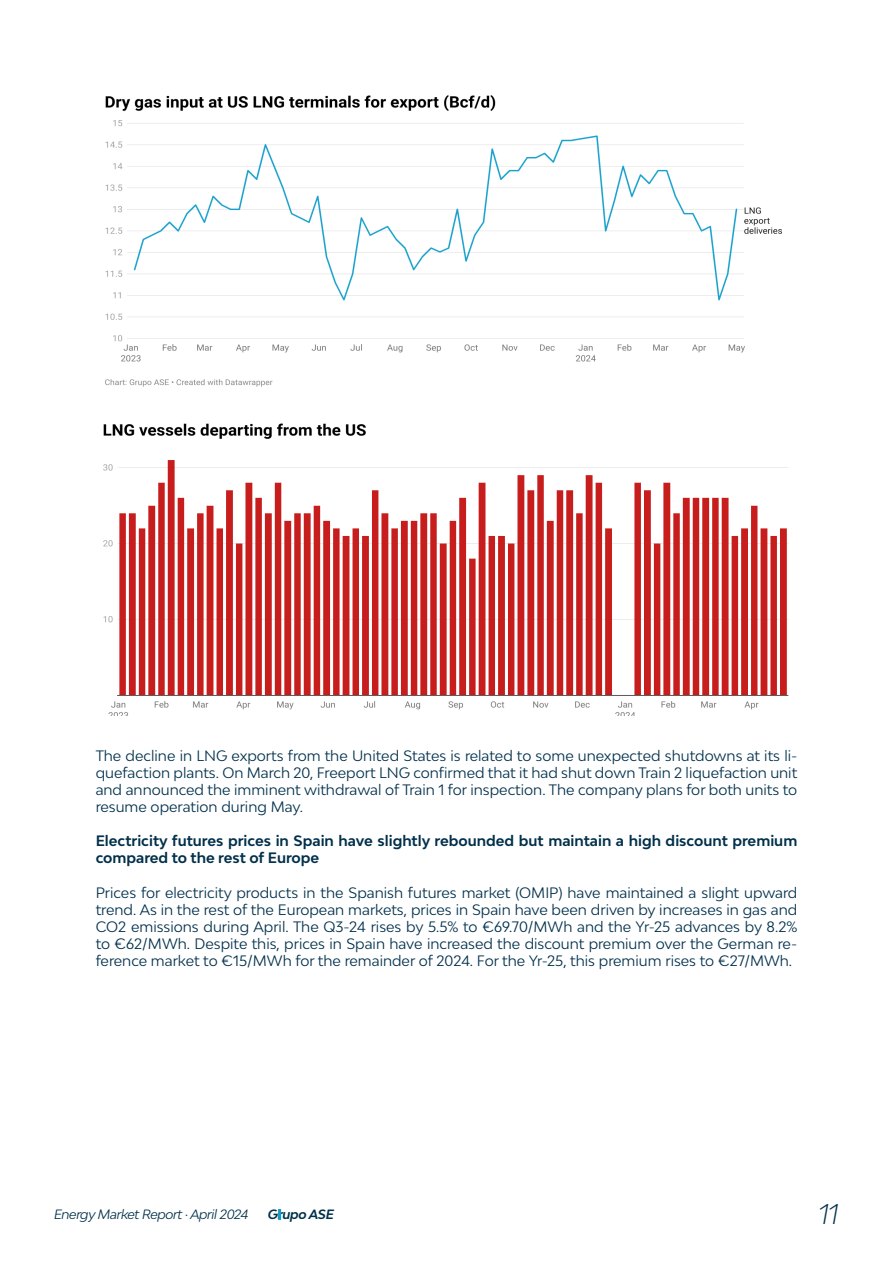
<style>
.page{position:relative;width:893px;height:1263px;background:#fff}
.page>*{position:absolute;margin:0;border:0;box-sizing:border-box;transform-origin:0 0}
.t1{font:italic 300 27px "Bw Modelica";color:#00314a}
.t2{font:14.25px/17.1px "Bw Modelica";color:#02304b;text-align:justify}
.t3{font:700 14.25px/17.1px "Bw Modelica";color:#02304b}
.t4{font:italic 12.75px "Bw Modelica";letter-spacing:-.03em;color:#00314a}
.t5{font:italic 700 12.75px "Bw Modelica";letter-spacing:-.03em;color:#00314a}
</style>
<div class="page">
<svg style="left:278px;top:1209px;width:3px;height:11px"></svg>
<img style="left:103px;top:423px;width:686px;height:292px">
<img style="left:105px;top:95px;width:677px;height:292px">
<p class="t2" style="left:96px;top:746px;width:703px">The decline in LNG exports from the United States is related to some unexpected shutdowns at its li&shy;quefaction plants. On March 20, Freeport LNG confirmed that it had shut down Train 2 liquefaction unit and announced the imminent withdrawal of Train 1 for inspection. The company plans for both units to resume operation during May.</p>
<p class="t3" style="left:96px;top:832px;width:703px">Electricity futures prices in Spain have slightly rebounded but maintain a high discount premium compared to the rest of Europe</p>
<p class="t2" style="left:96px;top:883px;width:703px">Prices for electricity products in the Spanish futures market (OMIP) have maintained a slight upward trend. As in the rest of the European markets, prices in Spain have been driven by increases in gas and CO2 emissions during April. The Q3-24 rises by 5.5% to €69.70/MWh and the Yr-25 advances by 8.2% to €62/MWh. Despite this, prices in Spain have increased the discount premium over the German re&shy;ference market to €15/MWh for the remainder of 2024. For the Yr-25, this premium rises to €27/MWh.</p>
<p class="t4" style="left:54px;top:1206px;width:196px">Energy Market Report · April 2024</p>
<p class="t5" style="left:268px;top:1206px;width:68px">Grupo ASE</p>
<h1 class="t1" style="left:818px;top:1196px;width:22px">11</h1>
</div>
